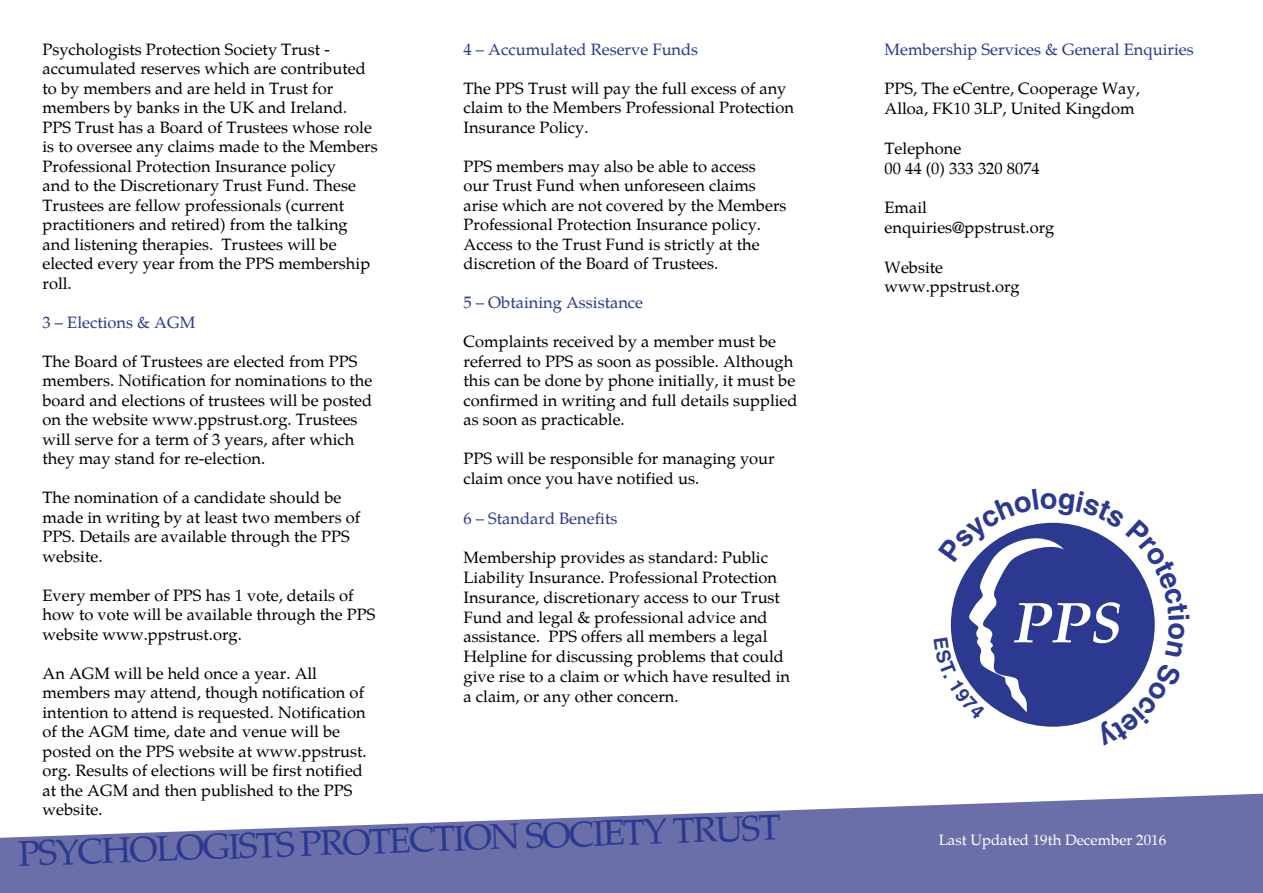
<style>
.page{position:relative;width:1263px;height:893px;background:#fff}
.page>*{position:absolute;margin:0;border:0;box-sizing:border-box;transform-origin:0 0}
.t1{font:italic 700 57.6px "Palatino";color:#fff}
.t2{font:36px "Palatino";color:#2b3990}
.t3{font:16.5px/19.5px "Palatino";color:#000}
.t4{font:16.5px "Palatino";color:#2b3990}
.t5{font:15px "Palatino";color:#fff}
</style>
<div class="page">
<svg style="left:0;top:794px;width:1263px;height:99px;fill:#6a6faa"></svg>
<svg style="left:950px;top:522px;width:205px;height:205px"></svg>
<p class="t3" style="left:43px;top:38px;width:337px">Psychologists Protection Society Trust - accumulated reserves which are contributed to by members and are held in Trust for members by banks in the UK and Ireland.<br>PPS Trust has a Board of Trustees whose role is to oversee any claims made to the Members Professional Protection Insurance policy<br>and to the Discretionary Trust Fund. These Trustees are fellow professionals (current practitioners and retired) from the talking and listening therapies. Trustees will be elected every year from the PPS membership roll.</p>
<p class="t4" style="left:43px;top:309px;width:154px">3 – Elections &amp; AGM</p>
<p class="t3" style="left:43px;top:350px;width:331px">The Board of Trustees are elected from PPS members. Notification for nominations to the board and elections of trustees will be posted on the website www.ppstrust.org. Trustees will serve for a term of 3 years, after which they may stand for re-election.</p>
<p class="t3" style="left:43px;top:486px;width:319px">The nomination of a candidate should be made in writing by at least two members of<br>PPS. Details are available through the PPS website.</p>
<p class="t3" style="left:43px;top:584px;width:334px">Every member of PPS has 1 vote, details of how to vote will be available through the PPS website www.ppstrust.org.</p>
<p class="t3" style="left:43px;top:662px;width:326px">An AGM will be held once a year. All members may attend, though notification of intention to attend is requested. Notification of the AGM time, date and venue will be posted on the PPS website at www.ppstrust. org. Results of elections will be first notified at the AGM and then published to the PPS website.</p>
<p class="t4" style="left:463px;top:36px;width:236px">4 – Accumulated Reserve Funds</p>
<p class="t3" style="left:463px;top:77px;width:332px">The PPS Trust will pay the full excess of any claim to the Members Professional Protection<br>Insurance Policy.</p>
<p class="t3" style="left:463px;top:155px;width:324px">PPS members may also be able to access<br>our Trust Fund when unforeseen claims arise which are not covered by the Members Professional Protection Insurance policy.<br>Access to the Trust Fund is strictly at the discretion of the Board of Trustees.</p>
<p class="t4" style="left:463px;top:289px;width:181px">5 – Obtaining Assistance</p>
<p class="t3" style="left:463px;top:330px;width:336px">Complaints received by a member must be referred to PPS as soon as possible. Although this can be done by phone initially, it must be confirmed in writing and full details supplied as soon as practicable.</p>
<p class="t3" style="left:463px;top:447px;width:313px">PPS will be responsible for managing your claim once you have notified us.</p>
<p class="t4" style="left:463px;top:505px;width:155px">6 – Standard Benefits</p>
<p class="t3" style="left:463px;top:546px;width:328px">Membership provides as standard: Public Liability Insurance. Professional Protection Insurance, discretionary access to our Trust Fund and legal &amp; professional advice and assistance. PPS offers all members a legal Helpline for discussing problems that could give rise to a claim or which have resulted in a claim, or any other concern.</p>
<h2 class="t2" style="left:17px;top:825px;width:227px;rotate:-2deg">Psyc hol ogists</h2>
<h2 class="t2" style="left:299px;top:815px;width:87px;rotate:-2deg">Pr otecti</h2>
<h2 class="t2" style="left:463px;top:809px;width:124px;rotate:-2deg">on Societ</h2>
<h2 class="t2" style="left:642px;top:803px;width:115px;rotate:-2deg">y Tr ust</h2>
<p class="t4" style="left:884px;top:36px;width:311px">Membership Services &amp; General Enquiries</p>
<p class="t3" style="left:884px;top:77px;width:257px">PPS, The eCentre, Cooperage Way,<br>Alloa, FK10 3LP, United Kingdom</p>
<p class="t3" style="left:884px;top:137px;width:157px">Telephone<br>00 44 (0) 333 320 8074</p>
<p class="t3" style="left:884px;top:196px;width:171px">Email enquiries@ppstrust.org</p>
<p class="t3" style="left:884px;top:256px;width:137px">Website www.ppstrust.org</p>
<h1 class="t1" style="left:1013px;top:589px;width:110px">PPS</h1>
<p class="t5" style="left:939px;top:828px;width:229px">Last Updated 19th December 2016</p>
</div>
